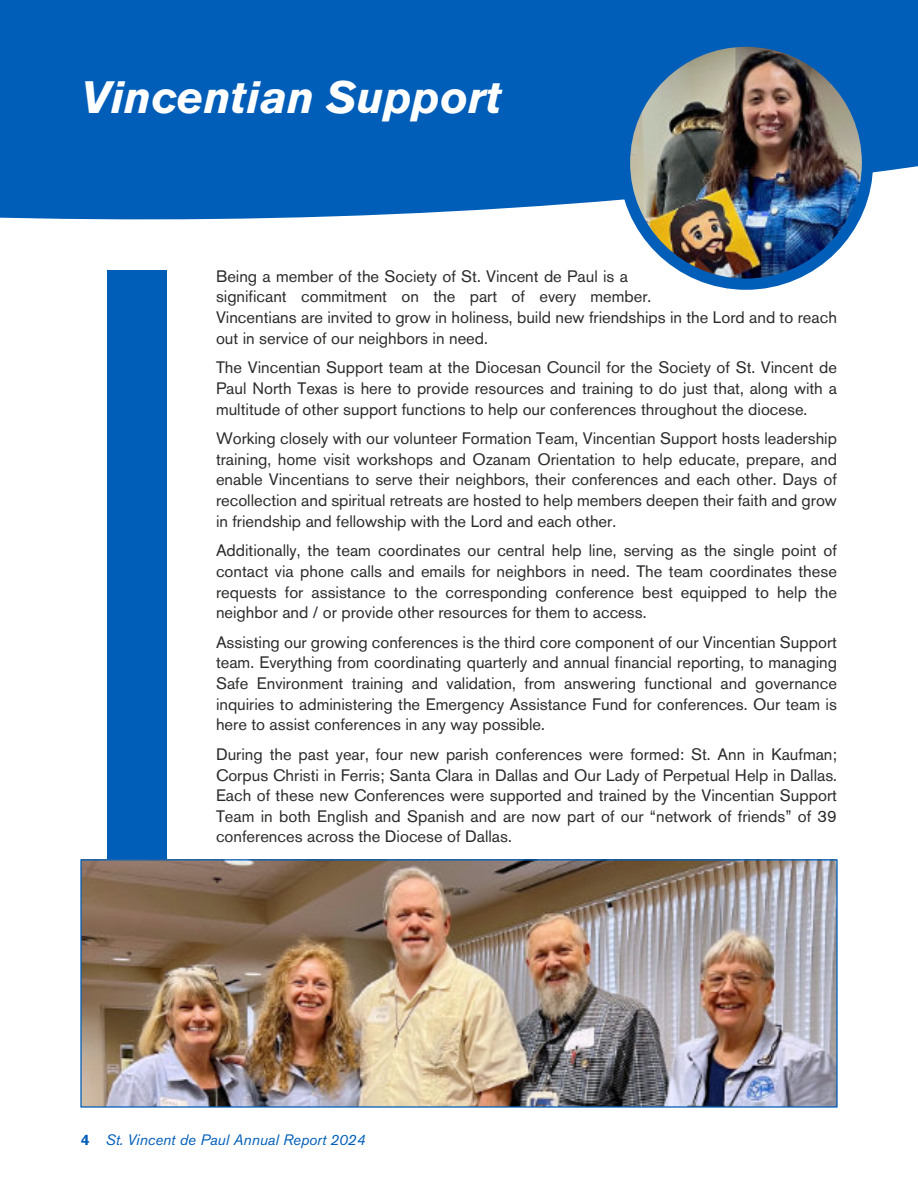
<style>
.page{position:relative;width:918px;height:1188px;background:#fff}
.page>*{position:absolute;margin:0;border:0;box-sizing:border-box;transform-origin:0 0}
.t1{font:italic 700 45px "Akzidenz Grotesk BE";color:#fff}
.t2{font:16.5px/20.7px "Akzidenz Grotesk BE";color:#2b2b2a;text-align:justify}
.t3{font:italic 15px "Akzidenz Grotesk BE";color:#005eb8}
.s1{font-weight:700;font-style:normal}
</style>
<div class="page">
<div style="left:0;top:0;width:917px;height:220px;background:#005eb8"></div>
<svg style="left:917px;top:0;width:1px;height:167px"></svg>
<div style="left:107px;top:270px;width:60px;height:837px;background:#005eb8"></div>
<img style="left:82px;top:861px;width:754px;height:245px">
<div style="left:80px;top:859px;width:758px;height:249px;border:1px solid #005eb8"></div>
<img style="left:624px;top:41px;width:243px;height:243px">
<div style="left:619px;top:36px;width:254px;height:254px;border:11px solid #005eb8;border-radius:50%"></div>
<h1 class="t1" style="left:81px;top:71px;width:422px">Vincentian Support</h1>
<p class="t2" style="left:216px;top:266px;width:622px;text-align:left">Being a member of the Society of St. Vincent de Paul is a<br>significant commitment on the part of every member.<br>Vincentians are invited to grow in holiness, build new friendships in the Lord and to reach out in service of our neighbors in need.</p>
<p class="t2" style="left:216px;top:357px;width:623px">The Vincentian Support team at the Diocesan Council for the Society of St. Vincent de Paul North Texas is here to provide resources and training to do just that, along with a multitude of other support functions to help our conferences throughout the diocese.</p>
<p class="t2" style="left:216px;top:428px;width:623px">Working closely with our volunteer Formation Team, Vincentian Support hosts leadership training, home visit workshops and Ozanam Orientation to help educate, prepare, and enable Vincentians to serve their neighbors, their conferences and each other. Days of recollection and spiritual retreats are hosted to help members deepen their faith and grow in friendship and fellowship with the Lord and each other.</p>
<p class="t2" style="left:216px;top:540px;width:623px">Additionally, the team coordinates our central help line, serving as the single point of contact via phone calls and emails for neighbors in need. The team coordinates these requests for assistance to the corresponding conference best equipped to help the neighbor and / or provide other resources for them to access.</p>
<p class="t2" style="left:216px;top:632px;width:623px">Assisting our growing conferences is the third core component of our Vincentian Support team. Everything from coordinating quarterly and annual financial reporting, to managing Safe Environment training and validation, from answering functional and governance inquiries to administering the Emergency Assistance Fund for conferences. Our team is here to assist conferences in any way possible.</p>
<p class="t2" style="left:216px;top:744px;width:623px">During the past year, four new parish conferences were formed: St. Ann in Kaufman; Corpus Christi in Ferris; Santa Clara in Dallas and Our Lady of Perpetual Help in Dallas.<br>Each of these new Conferences were supported and trained by the Vincentian Support Team in both English and Spanish and are now part of our “network of friends” of 39 conferences across the Diocese of Dallas.</p>
<p class="t3" style="left:81px;top:1130px;width:286px"><span class="s1">4</span> St. Vincent de Paul Annual Report 2024</p>
</div>
